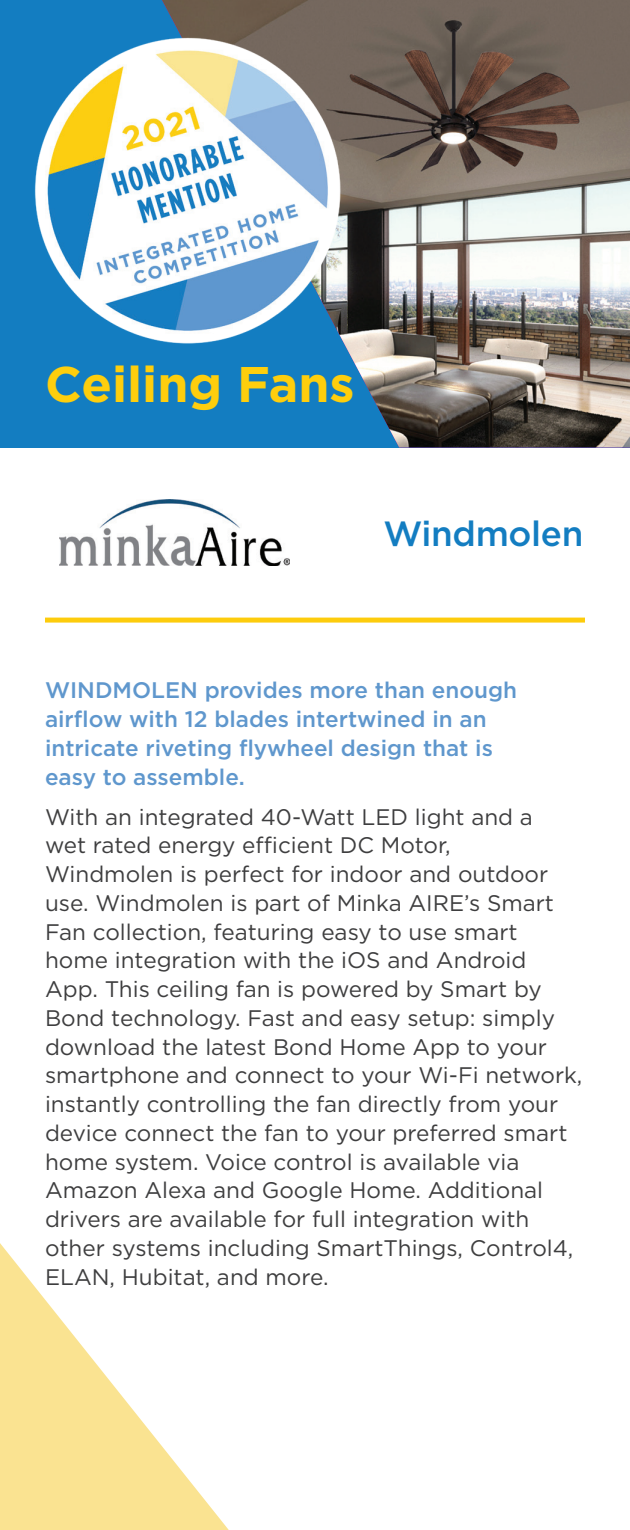
<style>
.page{position:relative;width:630px;height:1530px;background:#fff}
.page>*{position:absolute;margin:0;border:0;box-sizing:border-box;transform-origin:0 0}
.t1{font:700 50px "Gotham";color:#fece0d}
.t2{font:500 35px "Gotham";letter-spacing:-.01em;color:#137dc1}
.t3{font:22.5px/28.8px "Gotham";color:#3e3e3f}
.t4{font:500 22.5px/28.8px "Gotham";color:#5f97cd}
</style>
<div class="page">
<div style="left:0;top:0;width:630px;height:447px;background:#137dc1"></div>
<img style="left:370px;top:0;width:260px;height:447px">
<svg style="left:0;top:1243px;width:229px;height:287px"></svg>
<div style="left:45px;top:618px;width:540px;height:5px;background:#fdcc0c"></div>
<img style="left:34px;top:0;width:371px;height:393px">
<img style="left:59px;top:500px;width:230px;height:65px">
<h1 class="t1" style="left:45px;top:352px;width:311px">Ceiling Fans</h1>
<h2 class="t2" style="left:383px;top:511px;width:202px">Windmolen</h2>
<p class="t4" style="left:45px;top:676px;width:474px">WINDMOLEN provides more than enough airflow with 12 blades intertwined in an intricate riveting flywheel design that is easy to assemble.</p>
<p class="t3" style="left:45px;top:802px;width:539px">With an integrated 40-Watt LED light and a<br>wet rated energy efficient DC Motor, Windmolen is perfect for indoor and outdoor use. Windmolen is part of Minka AIRE’s Smart Fan collection, featuring easy to use smart home integration with the iOS and Android App. This ceiling fan is powered by Smart by Bond technology. Fast and easy setup: simply download the latest Bond Home App to your smartphone and connect to your Wi-Fi network, instantly controlling the fan directly from your device connect the fan to your preferred smart home system. Voice control is available via Amazon Alexa and Google Home. Additional drivers are available for full integration with other systems including SmartThings, Control4, ELAN, Hubitat, and more.</p>
</div>
